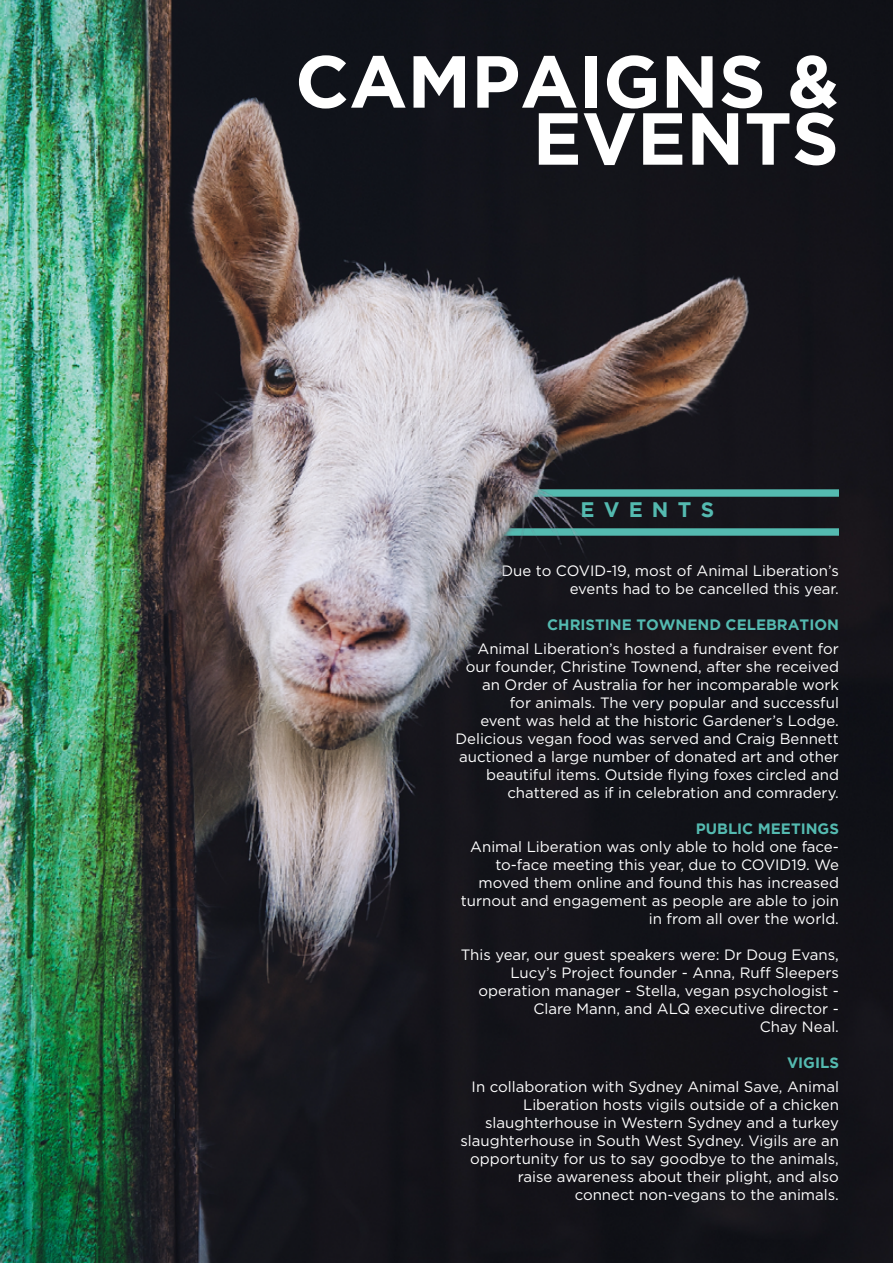
<style>
.page{position:relative;width:893px;height:1263px;background:#fff}
.page>*{position:absolute;margin:0;border:0;box-sizing:border-box;transform-origin:0 0}
.t1{font:700 73.5px/57px "Gotham";color:#fff;text-align:right}
.t2{font:700 21px "Gotham";letter-spacing:.44em;color:#54bab0}
.t3{font:15px/18px "Gotham";color:#fff;text-align:right}
.t4{font:700 15px "Gotham";color:#54bab0}
</style>
<div class="page">
<img style="left:0;top:0;width:893px;height:1263px">
<svg style="left:770px;top:528px;width:69px;height:8px"></svg>
<svg style="left:770px;top:489px;width:69px;height:8px"></svg>
<img style="left:0;top:0;width:770px;height:991px">
<h1 class="t1" style="left:295px;top:51px;width:545px">CAMPAIGNS &amp;<br>EVENTS</h1>
<h2 class="t2" style="left:580px;top:497px;width:135px">EVENTS</h2>
<p class="t3" style="left:501px;top:561px;width:339px">Due to COVID-19, most of Animal Liberation’s events had to be cancelled this year.</p>
<p class="t4" style="left:547px;top:616px;width:293px">CHRISTINE TOWNEND CELEBRATION</p>
<p class="t3" style="left:455px;top:639px;width:385px">Animal Liberation’s hosted a fundraiser event for our founder, Christine Townend, after she received an Order of Australia for her incomparable work<br>for animals. The very popular and successful<br>event was held at the historic Gardener’s Lodge.<br>Delicious vegan food was served and Craig Bennett auctioned a large number of donated art and other beautiful items. Outside flying foxes circled and chattered as if in celebration and comradery.</p>
<p class="t4" style="left:696px;top:820px;width:145px">PUBLIC MEETINGS</p>
<p class="t3" style="left:461px;top:837px;width:380px">Animal Liberation was only able to hold one face&shy;to-face meeting this year, due to COVID19. We moved them online and found this has increased turnout and engagement as people are able to join in from all over the world.</p>
<p class="t3" style="left:461px;top:945px;width:380px">This year, our guest speakers were: Dr Doug Evans, Lucy’s Project founder - Anna, Ruff Sleepers operation manager - Stella, vegan psychologist - Clare Mann, and ALQ executive director -<br>Chay Neal.</p>
<p class="t4" style="left:787px;top:1054px;width:53px">VIGILS</p>
<p class="t3" style="left:460px;top:1077px;width:380px">In collaboration with Sydney Animal Save, Animal Liberation hosts vigils outside of a chicken slaughterhouse in Western Sydney and a turkey slaughterhouse in South West Sydney. Vigils are an opportunity for us to say goodbye to the animals, raise awareness about their plight, and also connect non-vegans to the animals.</p>
</div>
